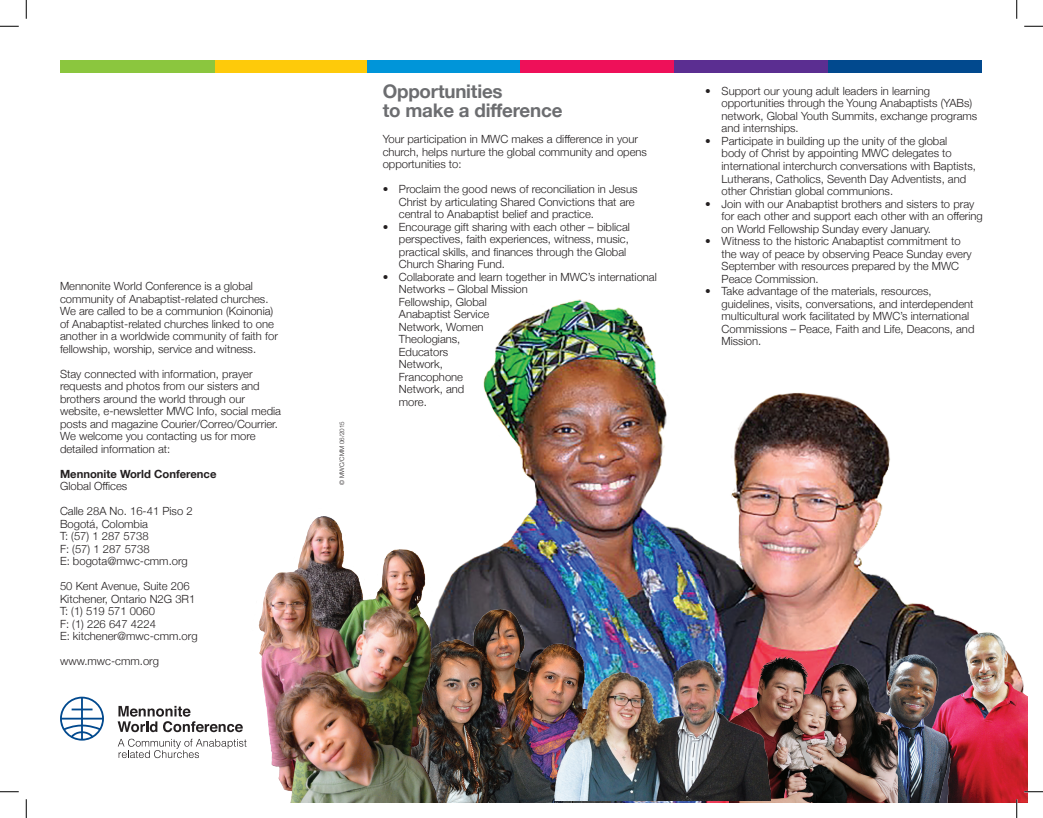
<style>
.page{position:relative;width:1043px;height:818px;background:#fff}
.page>*{position:absolute;margin:0;border:0;box-sizing:border-box;transform-origin:0 0}
.t1{font:700 18.75px/18.8px "Helvetica Neue";letter-spacing:-.01em;color:#6c6d70}
.t2{font:300 11.25px/12.5px "Helvetica Neue";color:#231f20}
.t3{font:700 11.25px "Helvetica Neue";color:#231f20}
.t4{font:300 6.25px "Helvetica Neue";color:#231f20}
</style>
<div class="page">
<img style="left:470px;top:299px;width:505px;height:503px">
<svg style="left:118px;top:705px;width:107px;height:27px"></svg>
<svg style="left:118px;top:738px;width:107px;height:20px"></svg>
<svg style="left:60px;top:696px;width:44px;height:44px"></svg>
<img style="left:863px;top:630px;width:165px;height:172px">
<div style="left:827px;top:60px;width:155px;height:13px;background:#01498e"></div>
<div style="left:673px;top:60px;width:154px;height:13px;background:#5b2e91"></div>
<div style="left:519px;top:60px;width:154px;height:13px;background:#ee1059"></div>
<div style="left:365px;top:60px;width:154px;height:13px;background:#0095d9"></div>
<div style="left:213px;top:60px;width:154px;height:13px;background:#feca0a"></div>
<div style="left:60px;top:60px;width:154px;height:13px;background:#8bc63e"></div>
<img style="left:470px;top:605px;width:140px;height:197px">
<img style="left:225px;top:516px;width:245px;height:286px">
<img style="left:729px;top:653px;width:168px;height:149px">
<img style="left:552px;top:656px;width:218px;height:144px">
<svg style="left:0;top:25px;width:19px;height:2px"></svg>
<svg style="left:1024px;top:25px;width:18px;height:2px"></svg>
<svg style="left:0;top:791px;width:19px;height:1px"></svg>
<svg style="left:1024px;top:790px;width:18px;height:2px"></svg>
<svg style="left:25px;top:0;width:2px;height:19px"></svg>
<svg style="left:25px;top:799px;width:2px;height:19px"></svg>
<svg style="left:1016px;top:0;width:1px;height:19px"></svg>
<svg style="left:1015px;top:799px;width:2px;height:19px"></svg>
<p class="t2" style="left:60px;top:279px;width:219px">Mennonite World Conference is a global community of Anabaptist-related churches.<br>We are called to be a communion (Koinonia) of Anabaptist-related churches linked to one another in a worldwide community of faith for fellowship, worship, service and witness.</p>
<p class="t2" style="left:60px;top:366px;width:222px">Stay connected with information, prayer requests and photos from our sisters and brothers around the world through our website, e-newsletter MWC Info, social media posts and magazine Courier/Correo/Courrier.<br>We welcome you contacting us for more detailed information at:</p>
<p class="t3" style="left:60px;top:465px;width:158px">Mennonite World Conference</p>
<p class="t2" style="left:60px;top:479px;width:69px">Global Offices</p>
<p class="t2" style="left:60px;top:504px;width:134px">Calle 28A No. 16-41 Piso 2<br>Bogotá, Colombia<br>T: (57) 1 287 5738<br>F: (57) 1 287 5738<br>E: bogota@mwc-cmm.org</p>
<p class="t2" style="left:60px;top:579px;width:139px">50 Kent Avenue, Suite 206<br>Kitchener, Ontario N2G 3R1<br>T: (1) 519 571 0060<br>F: (1) 226 647 4224<br>E: kitchener@mwc-cmm.org</p>
<p class="t2" style="left:60px;top:654px;width:100px">www.mwc-cmm.org</p>
<p class="t4" style="left:337px;top:484px;width:65px;rotate:-90deg">© MWC/CMM 06/2015</p>
<h1 class="t1" style="left:382px;top:83px;width:181px">Opportunities<br>to make a difference</h1>
<p class="t2" style="left:382px;top:132px;width:266px">Your participation in MWC makes a difference in your church, helps nurture the global community and opens opportunities to:</p>
<p class="t2" style="left:399px;top:182px;width:240px;text-indent:-16px">• Proclaim the good news of reconciliation in Jesus<br>Christ by articulating Shared Convictions that are central to Anabaptist belief and practice.</p>
<p class="t2" style="left:399px;top:220px;width:232px;text-indent:-16px">• Encourage gift sharing with each other – biblical perspectives, faith experiences, witness, music, practical skills, and finances through the Global Church Sharing Fund.</p>
<p class="t2" style="left:399px;top:270px;width:259px;text-indent:-16px">• Collaborate and learn together in MWC’s international<br>Networks – Global Mission<br>Fellowship, Global<br>Anabaptist Service<br>Network, Women<br>Theologians,<br>Educators<br>Network,<br>Francophone<br>Network, and<br>more.</p>
<p class="t2" style="left:721px;top:84px;width:257px;text-indent:-16px">• Support our young adult leaders in learning opportunities through the Young Anabaptists (YABs) network, Global Youth Summits, exchange programs and internships.</p>
<p class="t2" style="left:721px;top:134px;width:256px;text-indent:-16px">• Participate in building up the unity of the global<br>body of Christ by appointing MWC delegates to international interchurch conversations with Baptists, Lutherans, Catholics, Seventh Day Adventists, and other Christian global communions.</p>
<p class="t2" style="left:721px;top:196px;width:263px;text-indent:-16px">• Join with our Anabaptist brothers and sisters to pray for each other and support each other with an offering on World Fellowship Sunday every January.</p>
<p class="t2" style="left:721px;top:234px;width:252px;text-indent:-16px">• Witness to the historic Anabaptist commitment to the way of peace by observing Peace Sunday every September with resources prepared by the MWC Peace Commission.</p>
<p class="t2" style="left:721px;top:284px;width:254px;text-indent:-16px">• Take advantage of the materials, resources, guidelines, visits, conversations, and interdependent multicultural work facilitated by MWC’s international Commissions – Peace, Faith and Life, Deacons, and Mission.</p>
</div>
